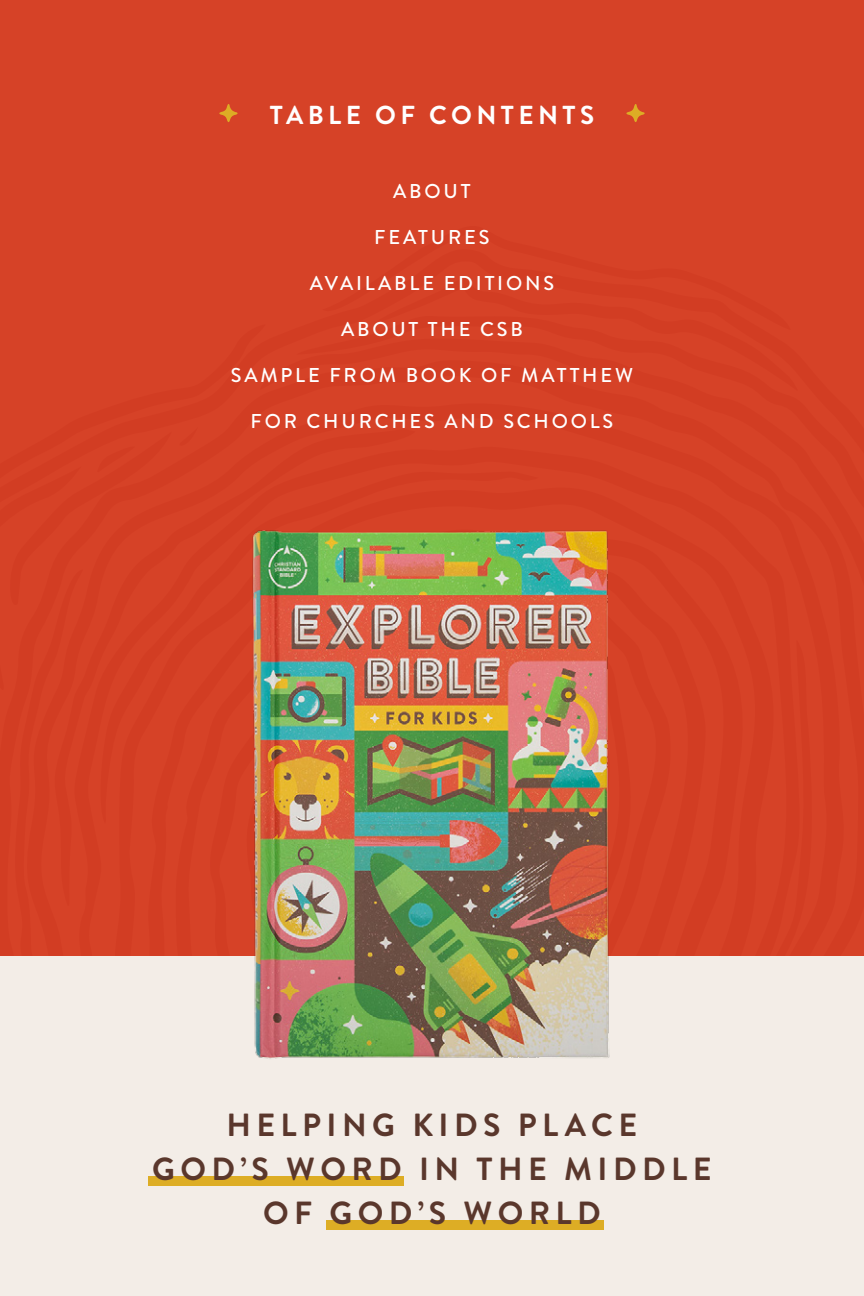
<style>
.page{position:relative;width:864px;height:1296px;background:#f3ede7}
.page>*{position:absolute;margin:0;border:0;box-sizing:border-box;transform-origin:0 0}
.t1{font:700 32px/44px "Brandon Grotesque";letter-spacing:.17em;color:#5a372c;text-align:center}
.t2{font:700 26px "Brandon Grotesque";letter-spacing:.17em;color:#fff}
.t3{font:500 20px "Brandon Grotesque";letter-spacing:.14em;color:#fff}
</style>
<div class="page">
<div style="left:0;top:0;width:864px;height:956px;background:#d64227"></div>
<div style="left:148px;top:1176px;width:256px;height:10px;background:#ddad25"></div>
<div style="left:326px;top:1220px;width:278px;height:10px;background:#ddad25"></div>
<img style="left:252px;top:530px;width:358px;height:529px">
<svg style="left:219px;top:104px;width:19px;height:18px"></svg>
<svg style="left:626px;top:104px;width:19px;height:18px"></svg>
<h2 class="t2" style="left:270px;top:97px;width:326px">TABLE OF CONTENTS</h2>
<p class="t3" style="left:393px;top:177px;width:79px">ABOUT</p>
<p class="t3" style="left:374px;top:223px;width:117px">FEATURES</p>
<p class="t3" style="left:310px;top:269px;width:246px">AVAILABLE EDITIONS</p>
<p class="t3" style="left:341px;top:315px;width:183px">ABOUT THE CSB</p>
<p class="t3" style="left:231px;top:361px;width:404px">SAMPLE FROM BOOK OF MATTHEW</p>
<p class="t3" style="left:251px;top:407px;width:364px">FOR CHURCHES AND SCHOOLS</p>
<h1 class="t1" style="left:152px;top:1104px;width:561px">HELPING KIDS PLACE<br>GOD’S WORD IN THE MIDDLE<br>OF GOD’S WORLD</h1>
</div>
